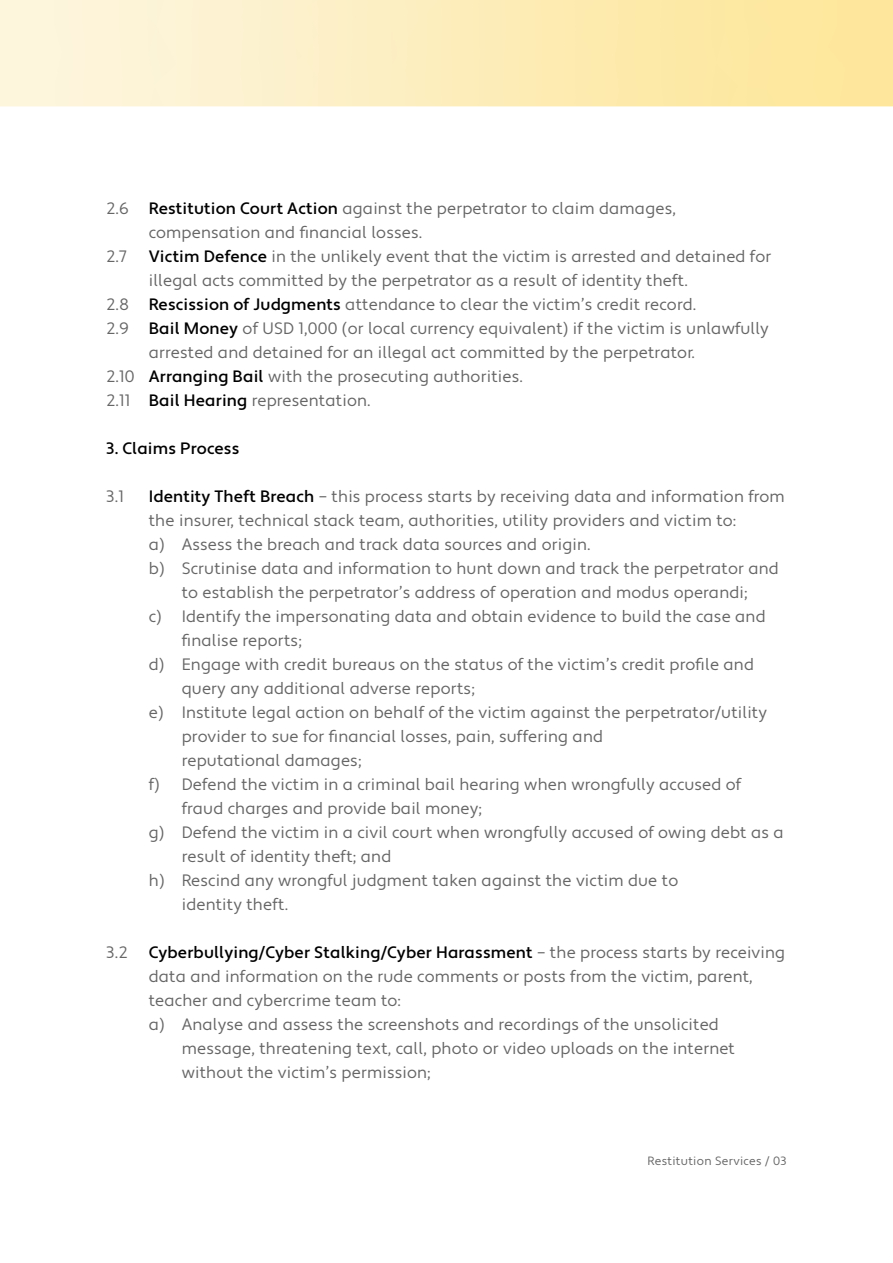
<style>
.page{position:relative;width:893px;height:1263px;background:#fff}
.page>*{position:absolute;margin:0;border:0;box-sizing:border-box;transform-origin:0 0}
.t1{font:16.5px "Apertura";letter-spacing:.01em;color:#666}
.t2{font:500 16.5px "Apertura";letter-spacing:.01em;color:#000}
.t3{font:12px "Apertura";letter-spacing:.025em;color:#666}
.s1{font-weight:500;color:#000}
.s2{font-weight:400;color:#666}
</style>
<div class="page">
<div style="left:0;top:0;width:893px;height:106px;background:linear-gradient(to right,#fcf6e2,#fde697)"></div>
<p class="t1" style="left:106px;top:198px;width:571px">2.6 <span class="s1">Restitution Court Action</span> against the perpetrator to claim damages,</p>
<p class="t1" style="left:149px;top:222px;width:275px">compensation and financial losses.</p>
<p class="t1" style="left:106px;top:246px;width:22px">2.7</p>
<p class="t1" style="left:149px;top:246px;width:624px"><span class="s1">Victim Defence</span> in the unlikely event that the victim is arrested and detained for</p>
<p class="t1" style="left:149px;top:270px;width:541px">illegal acts committed by the perpetrator as a result of identity theft.</p>
<p class="t1" style="left:106px;top:294px;width:591px">2.8 <span class="s1">Rescission of Judgments</span> attendance to clear the victim’s credit record.</p>
<p class="t1" style="left:106px;top:318px;width:664px">2.9 <span class="s1">Bail Money</span> of USD 1,000 (or local currency equivalent) if the victim is unlawfully</p>
<p class="t1" style="left:149px;top:343px;width:548px">arrested and detained for an illegal act committed by the perpetrator.</p>
<p class="t1" style="left:106px;top:367px;width:418px">2.10 <span class="s1">Arranging Bail</span> with the prosecuting authorities.</p>
<p class="t1" style="left:106px;top:391px;width:266px">2.11 <span class="s1">Bail Hearing</span> representation.</p>
<p class="t2" style="left:106px;top:439px;width:135px">3. Claims Process</p>
<p class="t1" style="left:106px;top:487px;width:19px">3.1</p>
<p class="t1" style="left:149px;top:487px;width:637px"><span class="s1">Identity Theft Breach</span> – this process starts by receiving data and information from</p>
<p class="t1" style="left:149px;top:511px;width:589px">the insurer, technical stack team, authorities, utility providers and victim to:</p>
<p class="t1" style="left:149px;top:535px;width:443px">a) Assess the breach and track data sources and origin.</p>
<p class="t1" style="left:149px;top:559px;width:631px">b) Scrutinise data and information to hunt down and track the perpetrator and</p>
<p class="t1" style="left:182px;top:583px;width:567px">to establish the perpetrator’s address of operation and modus operandi;</p>
<p class="t1" style="left:149px;top:607px;width:618px">c) Identify the impersonating data and obtain evidence to build the case and</p>
<p class="t1" style="left:182px;top:631px;width:122px">finalise reports;</p>
<p class="t1" style="left:149px;top:655px;width:607px">d) Engage with credit bureaus on the status of the victim’s credit profile and</p>
<p class="t1" style="left:182px;top:679px;width:295px">query any additional adverse reports;</p>
<p class="t1" style="left:149px;top:703px;width:620px">e) Institute legal action on behalf of the victim against the perpetrator/utility</p>
<p class="t1" style="left:182px;top:727px;width:423px">provider to sue for financial losses, pain, suffering and</p>
<p class="t1" style="left:182px;top:751px;width:181px">reputational damages;</p>
<p class="t1" style="left:149px;top:775px;width:594px">f) Defend the victim in a criminal bail hearing when wrongfully accused of</p>
<p class="t1" style="left:182px;top:799px;width:302px">fraud charges and provide bail money;</p>
<p class="t1" style="left:149px;top:823px;width:636px">g) Defend the victim in a civil court when wrongfully accused of owing debt as a</p>
<p class="t1" style="left:182px;top:847px;width:211px">result of identity theft; and</p>
<p class="t1" style="left:149px;top:871px;width:531px">h) Rescind any wrongful judgment taken against the victim due to</p>
<p class="t1" style="left:182px;top:895px;width:108px">identity theft.</p>
<p class="t1" style="left:106px;top:943px;width:23px">3.2</p>
<p class="t2" style="left:149px;top:943px;width:638px">Cyberbullying/Cyber Stalking/Cyber Harassment <span class="s2">– the process starts by receiving</span></p>
<p class="t1" style="left:149px;top:967px;width:605px">data and information on the rude comments or posts from the victim, parent,</p>
<p class="t1" style="left:149px;top:991px;width:254px">teacher and cybercrime team to:</p>
<p class="t1" style="left:149px;top:1015px;width:572px">a) Analyse and assess the screenshots and recordings of the unsolicited</p>
<p class="t1" style="left:182px;top:1039px;width:555px">message, threatening text, call, photo or video uploads on the internet</p>
<p class="t1" style="left:182px;top:1063px;width:250px">without the victim’s permission;</p>
<p class="t3" style="left:648px;top:1154px;width:140px">Restitution Services / 03</p>
</div>
